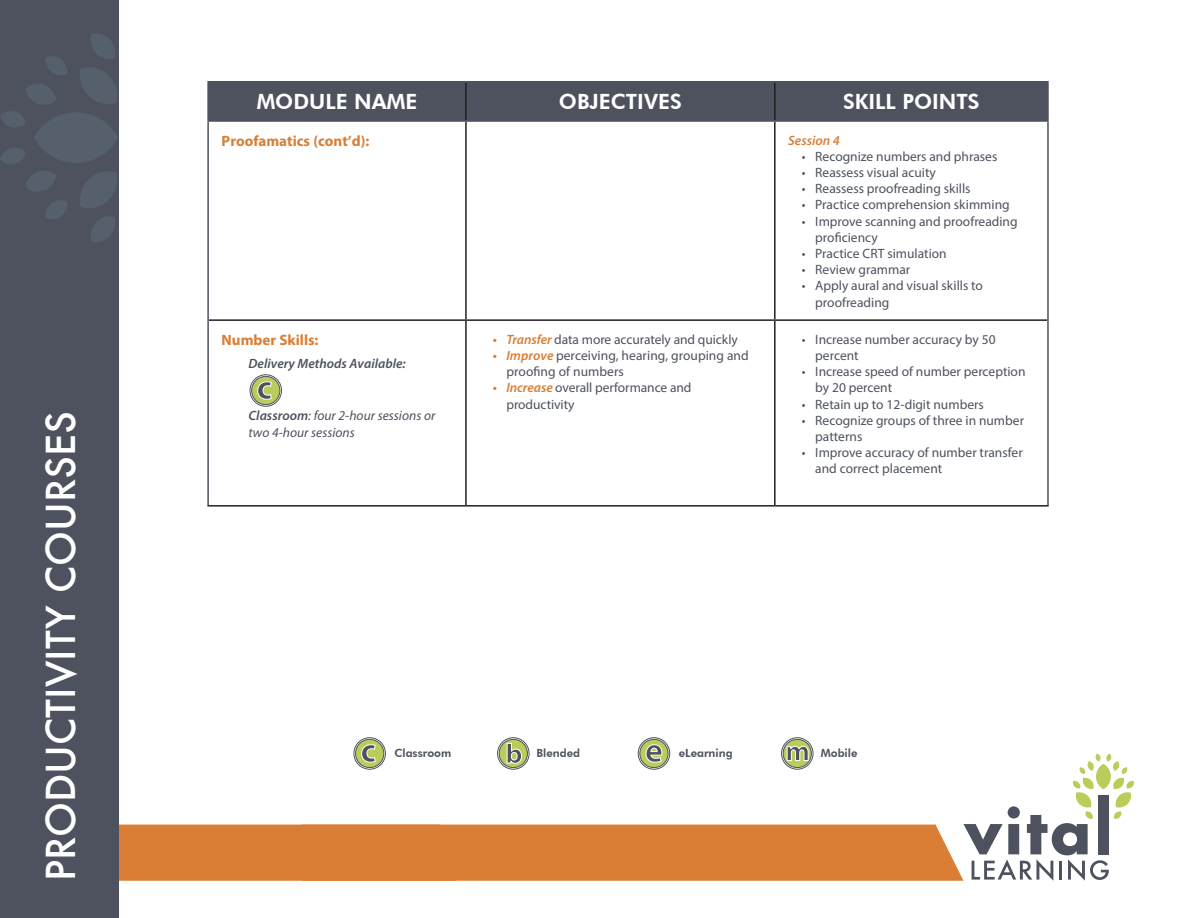
<style>
.page{position:relative;width:1188px;height:918px;background:#fff}
.page>*{position:absolute;margin:0;border:0;box-sizing:border-box;transform-origin:0 0}
.t1{font:500 39px "Futura";color:#fff}
.t2{font:800 21px "Futura BT";color:#fff}
.list{font:700 15px "Myriad Pro";color:#d97e34}
.subhead{font:700 15px "Myriad Pro";color:#d97e34}
.t3{font:13.5px/16.2px "Myriad Pro";color:#4d525e}
.list-2{font:italic 13.5px/16.2px "Myriad Pro";color:#4d525e}
.list-3{font:italic 600 13.5px "Myriad Pro";color:#4d525e}
.Body{font:italic 600 13.5px "Myriad Pro";color:#d97e34}
.t4{font:800 11.25px "Futura BT";color:#4d525e}
.s1{font-weight:600}
.s2{font-weight:600;font-style:italic;color:#d97e34}
</style>
<div class="page">
<div style="left:209px;top:82px;width:838px;height:38px;background:#4d525e"></div>
<hr style="left:465px;top:82px;width:2px;height:38px;background:#231f20">
<hr style="left:774px;top:82px;width:2px;height:38px;background:#231f20">
<hr style="left:465px;top:122px;width:2px;height:197px;background:#231f20">
<hr style="left:774px;top:122px;width:2px;height:197px;background:#231f20">
<hr style="left:209px;top:319px;width:257px;height:2px;background:#231f20">
<hr style="left:466px;top:319px;width:309px;height:2px;background:#231f20">
<hr style="left:465px;top:321px;width:2px;height:184px;background:#231f20">
<hr style="left:775px;top:319px;width:272px;height:2px;background:#231f20">
<hr style="left:774px;top:321px;width:2px;height:184px;background:#231f20">
<hr style="left:207px;top:505px;width:259px;height:2px;background:#231f20">
<hr style="left:466px;top:505px;width:309px;height:2px;background:#231f20">
<hr style="left:775px;top:505px;width:274px;height:2px;background:#231f20">
<hr style="left:207px;top:122px;width:2px;height:198px;background:#4d525e">
<hr style="left:1047px;top:122px;width:2px;height:198px;background:#4d525e">
<hr style="left:207px;top:320px;width:2px;height:185px;background:#4d525e">
<hr style="left:1047px;top:320px;width:2px;height:185px;background:#4d525e">
<hr style="left:207px;top:81px;width:259px;height:1px;background:#4d525e">
<hr style="left:207px;top:82px;width:2px;height:38px;background:#4d525e">
<hr style="left:466px;top:81px;width:309px;height:1px;background:#4d525e">
<hr style="left:775px;top:81px;width:274px;height:1px;background:#4d525e">
<hr style="left:1047px;top:82px;width:2px;height:38px;background:#4d525e">
<hr style="left:207px;top:120px;width:259px;height:2px;background:#4d525e">
<hr style="left:466px;top:120px;width:309px;height:2px;background:#4d525e">
<hr style="left:775px;top:120px;width:274px;height:2px;background:#4d525e">
<div style="left:0;top:0;width:118px;height:918px;background:#4d525e"></div>
<div style="left:34px;top:112px;width:84px;height:51px;background:#565f6c;border-radius:50%"></div>
<svg style="left:80px;top:170px;width:39px;height:73px"></svg>
<svg style="left:0;top:147px;width:56px;height:44px"></svg>
<svg style="left:46px;top:200px;width:21px;height:19px"></svg>
<svg style="left:80px;top:32px;width:39px;height:74px"></svg>
<svg style="left:0;top:84px;width:56px;height:45px"></svg>
<svg style="left:46px;top:56px;width:21px;height:19px"></svg>
<svg style="left:354px;top:738px;width:31px;height:31px"></svg>
<div style="left:353px;top:737px;width:33px;height:33px;border:1px solid #4d525e;border-radius:50%"></div>
<svg style="left:356px;top:739px;width:28px;height:29px"></svg>
<div style="left:355px;top:739px;width:29px;height:29px;border:1px solid #4d525e;border-radius:50%"></div>
<svg style="left:638px;top:738px;width:32px;height:31px"></svg>
<div style="left:638px;top:737px;width:32px;height:33px;border:1px solid #4d525e;border-radius:50%"></div>
<svg style="left:640px;top:739px;width:28px;height:29px"></svg>
<div style="left:640px;top:739px;width:28px;height:29px;border:1px solid #4d525e;border-radius:50%"></div>
<svg style="left:498px;top:738px;width:31px;height:31px"></svg>
<div style="left:497px;top:737px;width:33px;height:33px;border:1px solid #4d525e;border-radius:50%"></div>
<svg style="left:499px;top:739px;width:28px;height:29px"></svg>
<div style="left:499px;top:739px;width:29px;height:29px;border:1px solid #4d525e;border-radius:50%"></div>
<svg style="left:782px;top:738px;width:31px;height:31px"></svg>
<div style="left:781px;top:737px;width:33px;height:33px;border:1px solid #4d525e;border-radius:50%"></div>
<svg style="left:783px;top:739px;width:28px;height:29px"></svg>
<div style="left:783px;top:739px;width:29px;height:29px;border:1px solid #4d525e;border-radius:50%"></div>
<svg style="left:118px;top:743px;width:1016px;height:138px"></svg>
<svg style="left:250px;top:375px;width:32px;height:31px"></svg>
<div style="left:250px;top:374px;width:32px;height:33px;border:1px solid #4d525e;border-radius:50%"></div>
<div style="left:252px;top:376px;width:28px;height:29px;background:#bacc59;border-radius:50%"></div>
<div style="left:251px;top:376px;width:29px;height:29px;border:1px solid #4d525e;border-radius:50%"></div>
<svg style="left:257px;top:381px;width:15px;height:19px"></svg>
<p class="t1" style="left:34px;top:881px;width:471px;rotate:-90deg">PRODUCTIVITY COURSES</p>
<p class="t2" style="left:257px;top:89px;width:162px">MODULE NAME</p>
<p class="t2" style="left:559px;top:89px;width:124px">OBJECTIVES</p>
<p class="t2" style="left:843px;top:89px;width:138px">SKILL POINTS</p>
<p class="list" style="left:222px;top:131px;width:149px">Proofamatics (cont’d):</p>
<p class="Body" style="left:788px;top:132px;width:53px">Session 4</p>
<p class="t3" style="left:802px;top:148px;width:197px">• Recognize numbers and phrases</p>
<p class="t3" style="left:802px;top:164px;width:136px">• Reassess visual acuity</p>
<p class="t3" style="left:802px;top:180px;width:170px">• Reassess proofreading skills</p>
<p class="t3" style="left:802px;top:197px;width:209px">• Practice comprehension skimming</p>
<p class="t3" style="left:815px;top:213px;width:204px;text-indent:-14px">• Improve scanning and proofreading proficiency</p>
<p class="t3" style="left:802px;top:245px;width:146px">• Practice CRT simulation</p>
<p class="t3" style="left:802px;top:261px;width:110px">• Review grammar</p>
<p class="t3" style="left:815px;top:278px;width:169px;text-indent:-14px">• Apply aural and visual skills to proofreading</p>
<p class="subhead" style="left:222px;top:330px;width:98px">Number Skills:</p>
<p class="list-3" style="left:249px;top:355px;width:159px">Delivery Methods Available:</p>
<p class="list-2" style="left:249px;top:408px;width:188px"><span class="s1">Classroom</span>: four 2-hour sessions or two 4-hour sessions</p>
<p class="t3" style="left:493px;top:331px;width:246px"><span class="s2">• Transfer</span> data more accurately and quickly</p>
<p class="t3" style="left:506px;top:347px;width:244px;text-indent:-13px"><span class="s2">• Improve</span> perceiving, hearing, grouping and proofing of numbers</p>
<p class="t3" style="left:506px;top:380px;width:187px;text-indent:-14px"><span class="s2">• Increase</span> overall performance and productivity</p>
<p class="t3" style="left:815px;top:331px;width:182px;text-indent:-14px">• Increase number accuracy by 50 percent</p>
<p class="t3" style="left:815px;top:363px;width:212px;text-indent:-14px">• Increase speed of number perception by 20 percent</p>
<p class="t3" style="left:802px;top:396px;width:184px">• Retain up to 12-digit numbers</p>
<p class="t3" style="left:815px;top:412px;width:210px;text-indent:-14px">• Recognize groups of three in number patterns</p>
<p class="t3" style="left:815px;top:444px;width:209px;text-indent:-14px">• Improve accuracy of number transfer and correct placement</p>
<p class="t4" style="left:394px;top:747px;width:58px">Classroom</p>
<p class="t4" style="left:537px;top:747px;width:45px">Blended</p>
<p class="t4" style="left:679px;top:747px;width:55px">eLearning</p>
<p class="t4" style="left:821px;top:747px;width:38px">Mobile</p>
</div>
